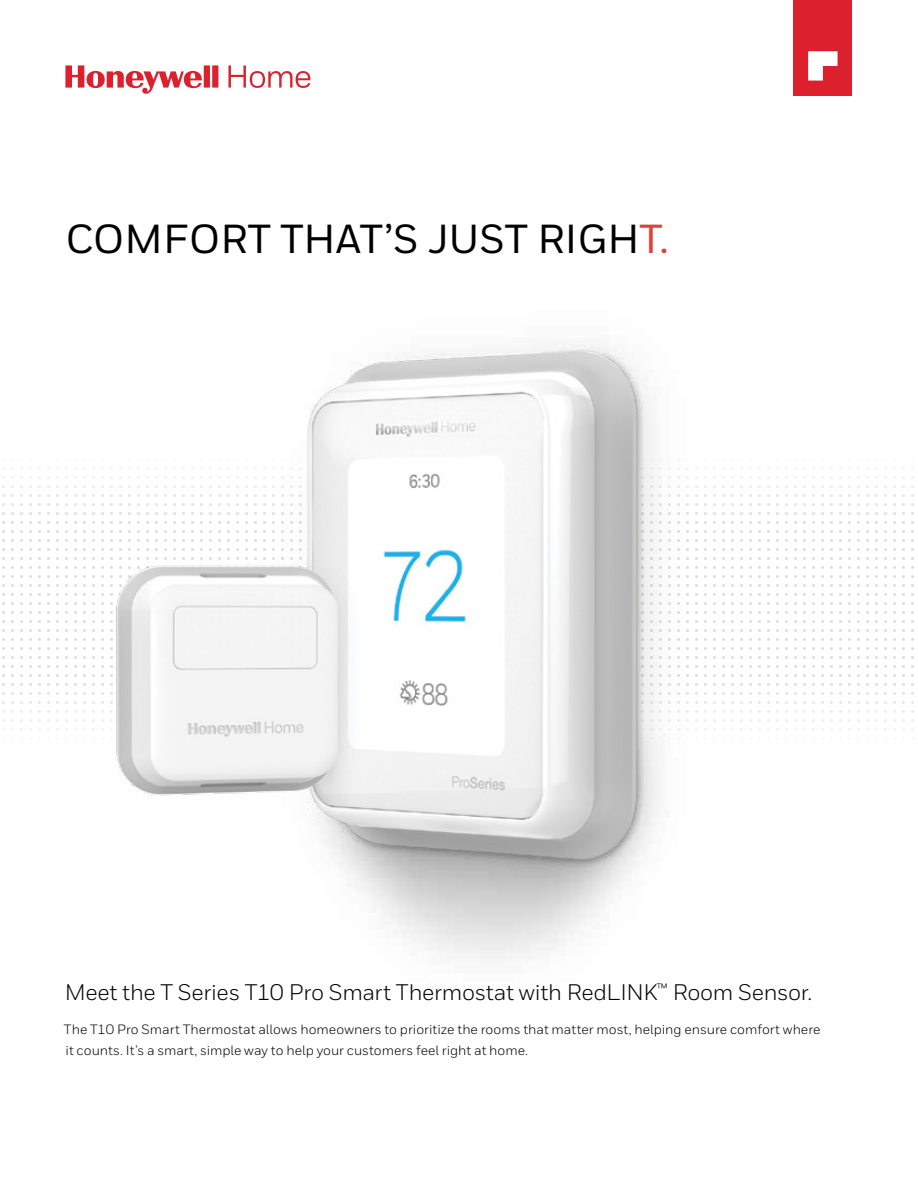
<style>
.page{position:relative;width:918px;height:1188px;background:#fff}
.page>*{position:absolute;margin:0;border:0;box-sizing:border-box;transform-origin:0 0}
.t1{font:500 40.5px "Honeywell Sans";color:#000}
.t2{font:22.5px "Honeywell Sans";letter-spacing:-.015em;color:#000}
.t3{font:13.5px/21px "Honeywell Sans";color:#000}
.s1{color:#df413a}
</style>
<div class="page">
<svg style="left:2px;top:476px;width:912px;height:254px"></svg>
<svg style="left:65px;top:65px;width:245px;height:29px"></svg>
<div style="left:793px;top:0;width:59px;height:95px;background:#dc202e"></div>
<svg style="left:808px;top:51px;width:30px;height:30px"></svg>
<img style="left:58px;top:344px;width:676px;height:617px">
<h1 class="t1" style="left:65px;top:214px;width:605px">COMFORT THAT’S JUST RIGH<span class="s1">T.</span></h1>
<h2 class="t2" style="left:65px;top:978px;width:749px">Meet the T Series T10 Pro Smart Thermostat with RedLINK<sup>™</sup> Room Sensor.</h2>
<p class="t3" style="left:64px;top:1019px;width:758px">The T10 Pro Smart Thermostat allows homeowners to prioritize the rooms that matter most, helping ensure comfort where it counts. It’s a smart, simple way to help your customers feel right at home.</p>
</div>
